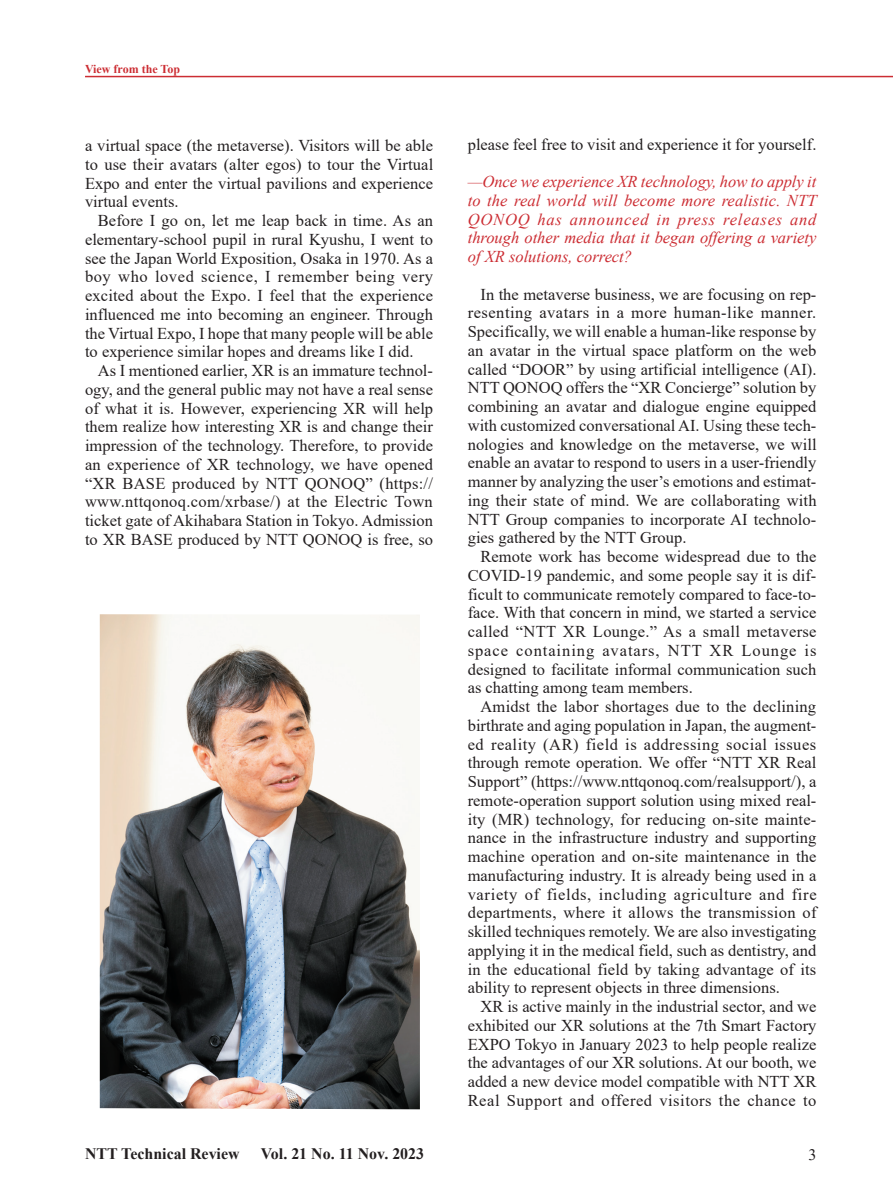
<style>
.page{position:relative;width:893px;height:1191px;background:#fff}
.page>*{position:absolute;margin:0;border:0;box-sizing:border-box;transform-origin:0 0}
.t1{font:16.5px/18.8px "Times New Roman";color:#231f20;text-align:justify}
.t2{font:italic 16.5px/18.8px "Times New Roman";color:#cc2d33;text-align:justify}
.t3{font:700 15.9px "Times New Roman";color:#231f20}
.t4{font:15.9px "Times New Roman";color:#231f20}
.t5{font:700 12px "Times New Roman";color:#cc2d33}
</style>
<div class="page">
<hr style="left:85px;top:76px;width:808px;height:1px;background:#cc2d33">
<img style="left:100px;top:614px;width:320px;height:495px">
<p class="t5" style="left:85px;top:61px;width:97px">View from the Top</p>
<p class="t1" style="left:85px;top:136px;width:350px">a virtual space (the metaverse). Visitors will be able to use their avatars (alter egos) to tour the Virtual Expo and enter the virtual pavilions and experience virtual events.</p>
<p class="t1" style="left:85px;top:211px;width:350px;text-indent:13px">Before I go on, let me leap back in time. As an elementary-school pupil in rural Kyushu, I went to see the Japan World Exposition, Osaka in 1970. As a boy who loved science, I remember being very excited about the Expo. I feel that the experience influenced me into becoming an engineer. Through the Virtual Expo, I hope that many people will be able to experience similar hopes and dreams like I did.</p>
<p class="t1" style="left:85px;top:361px;width:350px;text-indent:13px">As I mentioned earlier, XR is an immature technol&shy;ogy, and the general public may not have a real sense of what it is. However, experiencing XR will help them realize how interesting XR is and change their impression of the technology. Therefore, to provide an experience of XR technology, we have opened “XR BASE produced by NTT QONOQ” (https:// www.nttqonoq.com/xrbase/) at the Electric Town ticket gate of Akihabara Station in Tokyo. Admission to XR BASE produced by NTT QONOQ is free, so</p>
<p class="t1" style="left:468px;top:134px;width:350px">please feel free to visit and experience it for yourself.</p>
<p class="t2" style="left:468px;top:172px;width:350px">—Once we experience XR technology, how to apply it to the real world will become more realistic. NTT QONOQ has announced in press releases and through other media that it began offering a variety of XR solutions, correct?</p>
<p class="t1" style="left:468px;top:284px;width:350px;text-indent:13px">In the metaverse business, we are focusing on rep&shy;resenting avatars in a more human-like manner.<br>Specifically, we will enable a human-like response by an avatar in the virtual space platform on the web called “DOOR” by using artificial intelligence (AI).<br>NTT QONOQ offers the “XR Concierge” solution by combining an avatar and dialogue engine equipped with customized conversational AI. Using these tech&shy;nologies and knowledge on the metaverse, we will enable an avatar to respond to users in a user-friendly manner by analyzing the user’s emotions and estimat&shy;ing their state of mind. We are collaborating with NTT Group companies to incorporate AI technolo&shy;gies gathered by the NTT Group.</p>
<p class="t1" style="left:468px;top:546px;width:350px;text-indent:13px">Remote work has become widespread due to the COVID-19 pandemic, and some people say it is dif&shy;ficult to communicate remotely compared to face-to&shy;face. With that concern in mind, we started a service called “NTT XR Lounge.” As a small metaverse space containing avatars, NTT XR Lounge is designed to facilitate informal communication such as chatting among team members.</p>
<p class="t1" style="left:468px;top:696px;width:350px;text-indent:13px">Amidst the labor shortages due to the declining birthrate and aging population in Japan, the augment&shy;ed reality (AR) field is addressing social issues through remote operation. We offer “NTT XR Real Support” (https://www.nttqonoq.com/realsupport/), a remote-operation support solution using mixed real&shy;ity (MR) technology, for reducing on-site mainte&shy;nance in the infrastructure industry and supporting machine operation and on-site maintenance in the manufacturing industry. It is already being used in a variety of fields, including agriculture and fire departments, where it allows the transmission of skilled techniques remotely. We are also investigating applying it in the medical field, such as dentistry, and in the educational field by taking advantage of its ability to represent objects in three dimensions.</p>
<p class="t1" style="left:468px;top:996px;width:350px;text-indent:13px">XR is active mainly in the industrial sector, and we exhibited our XR solutions at the 7th Smart Factory EXPO Tokyo in January 2023 to help people realize the advantages of our XR solutions. At our booth, we added a new device model compatible with NTT XR Real Support and offered visitors the chance to</p>
<p class="t3" style="left:85px;top:1142px;width:156px">NTT Technical Review</p>
<p class="t3" style="left:261px;top:1142px;width:165px">Vol. 21 No. 11 Nov. 2023</p>
<p class="t4" style="left:808px;top:1143px;width:9px">3</p>
</div>
